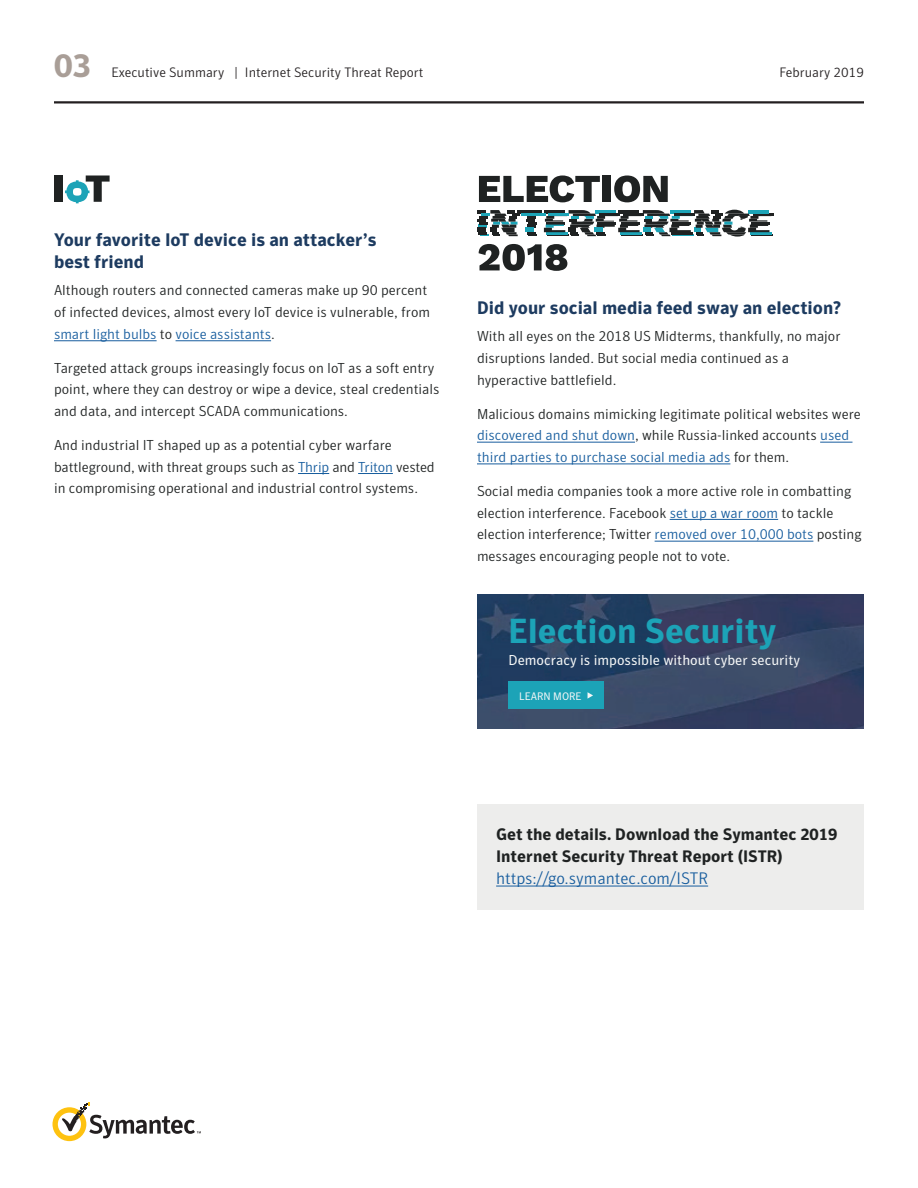
<style>
.page{position:relative;width:918px;height:1188px;background:#fff}
.page>*{position:absolute;margin:0;border:0;box-sizing:border-box;transform-origin:0 0}
.t1{font:700 34.5px "Symantec Sans";color:#1ca3b7}
.t2{font:700 33px "Symantec Sans";color:#a99e97}
.Subhead{font:700 18px/21.6px "Symantec Sans";color:#1d3b60}
.Body_Copy{font:700 16.5px/21.8px "Symantec Sans";color:#1f2222}
.Body_Copy-2{font:300 14.25px/21.8px "Symantec Sans";color:#1f2222}
.t3{font:14.25px "Symantec Sans";color:#f5f7f7}
.t4{font:300 13.5px "Symantec Sans";color:#231f20}
.t5{font:10.8px "Symantec Sans";color:#f5f7f7}
.s1{color:#175d9e}
.s2{font-weight:300;color:#175d9e}
</style>
<div class="page">
<svg style="left:52px;top:1102px;width:149px;height:39px"></svg>
<hr style="left:54px;top:101px;width:810px;height:3px;background:#231f20">
<div style="left:477px;top:804px;width:387px;height:106px;background:#ededec"></div>
<hr style="left:496px;top:886px;width:212px;height:1px;background:#175d9e">
<img style="left:477px;top:594px;width:387px;height:135px">
<div style="left:508px;top:682px;width:96px;height:27px;background:#1ca3b7"></div>
<svg style="left:588px;top:692px;width:5px;height:7px"></svg>
<hr style="left:54px;top:341px;width:103px;height:1px;background:#175d9e">
<hr style="left:176px;top:341px;width:95px;height:1px;background:#175d9e">
<hr style="left:298px;top:473px;width:31px;height:1px;background:#175d9e">
<hr style="left:358px;top:473px;width:35px;height:1px;background:#175d9e">
<hr style="left:477px;top:442px;width:158px;height:1px;background:#175d9e">
<hr style="left:820px;top:442px;width:32px;height:1px;background:#175d9e">
<hr style="left:477px;top:464px;width:253px;height:1px;background:#175d9e">
<hr style="left:670px;top:519px;width:108px;height:1px;background:#175d9e">
<hr style="left:655px;top:541px;width:158px;height:1px;background:#175d9e">
<svg style="left:479px;top:176px;width:121px;height:26px"></svg>
<div style="left:603px;top:176px;width:8px;height:26px;background:#1f2222"></div>
<svg style="left:614px;top:176px;width:54px;height:26px"></svg>
<svg style="left:479px;top:244px;width:88px;height:27px"></svg>
<hr style="left:753px;top:214px;width:21px;height:2px;background:#1f2222">
<svg style="left:519px;top:210px;width:23px;height:4px"></svg>
<hr style="left:522px;top:214px;width:24px;height:2px;background:#1ca4b7">
<svg style="left:525px;top:216px;width:11px;height:20px"></svg>
<svg style="left:477px;top:210px;width:42px;height:26px"></svg>
<svg style="left:544px;top:210px;width:229px;height:27px"></svg>
<div style="left:54px;top:176px;width:8px;height:26px;background:#1f2222"></div>
<svg style="left:65px;top:176px;width:45px;height:27px"></svg>
<h2 class="t2" style="left:54px;top:46px;width:39px">03</h2>
<p class="t4" style="left:111px;top:64px;width:314px">Executive Summary | Internet Security Threat Report</p>
<p class="t4" style="left:779px;top:64px;width:86px">February 2019</p>
<p class="Subhead" style="left:54px;top:229px;width:324px">Your favorite IoT device is an attacker’s best friend</p>
<p class="Body_Copy-2" style="left:54px;top:279px;width:378px">Although routers and connected cameras make up 90 percent of infected devices, almost every IoT device is vulnerable, from <span class="s1">smart light bulbs</span> to <span class="s1">voice assistants</span>.</p>
<p class="Body_Copy-2" style="left:54px;top:357px;width:387px">Targeted attack groups increasingly focus on IoT as a soft entry point, where they can destroy or wipe a device, steal credentials and data, and intercept SCADA communications.</p>
<p class="Body_Copy-2" style="left:54px;top:434px;width:382px">And industrial IT shaped up as a potential cyber warfare battleground, with threat groups such as <span class="s1">Thrip</span> and <span class="s1">Triton</span> vested in compromising operational and industrial control systems.</p>
<p class="Subhead" style="left:477px;top:297px;width:366px">Did your social media feed sway an election?</p>
<p class="Body_Copy-2" style="left:477px;top:325px;width:365px">With all eyes on the 2018 US Midterms, thankfully, no major disruptions landed. But social media continued as a hyperactive battlefield.</p>
<p class="Body_Copy-2" style="left:477px;top:403px;width:385px">Malicious domains mimicking legitimate political websites were <span class="s1">discovered and shut down</span>, while Russia-linked accounts <span class="s1">used third parties to purchase social media ads</span> for them.</p>
<p class="Body_Copy-2" style="left:477px;top:480px;width:386px">Social media companies took a more active role in combatting election interference. Facebook <span class="s1">set up a war room</span> to tackle election interference; Twitter <span class="s1">removed over 10,000 bots</span> posting messages encouraging people not to vote.</p>
<p class="t1" style="left:508px;top:611px;width:269px">Election Security</p>
<p class="t3" style="left:508px;top:652px;width:293px">Democracy is impossible without cyber security</p>
<p class="t5" style="left:519px;top:690px;width:64px">LEARN MORE</p>
<p class="Body_Copy" style="left:496px;top:824px;width:343px">Get the details. Download the Symantec 2019<br>Internet Security Threat Report (ISTR) <span class="s2">https://go.symantec.com/ISTR</span></p>
</div>
